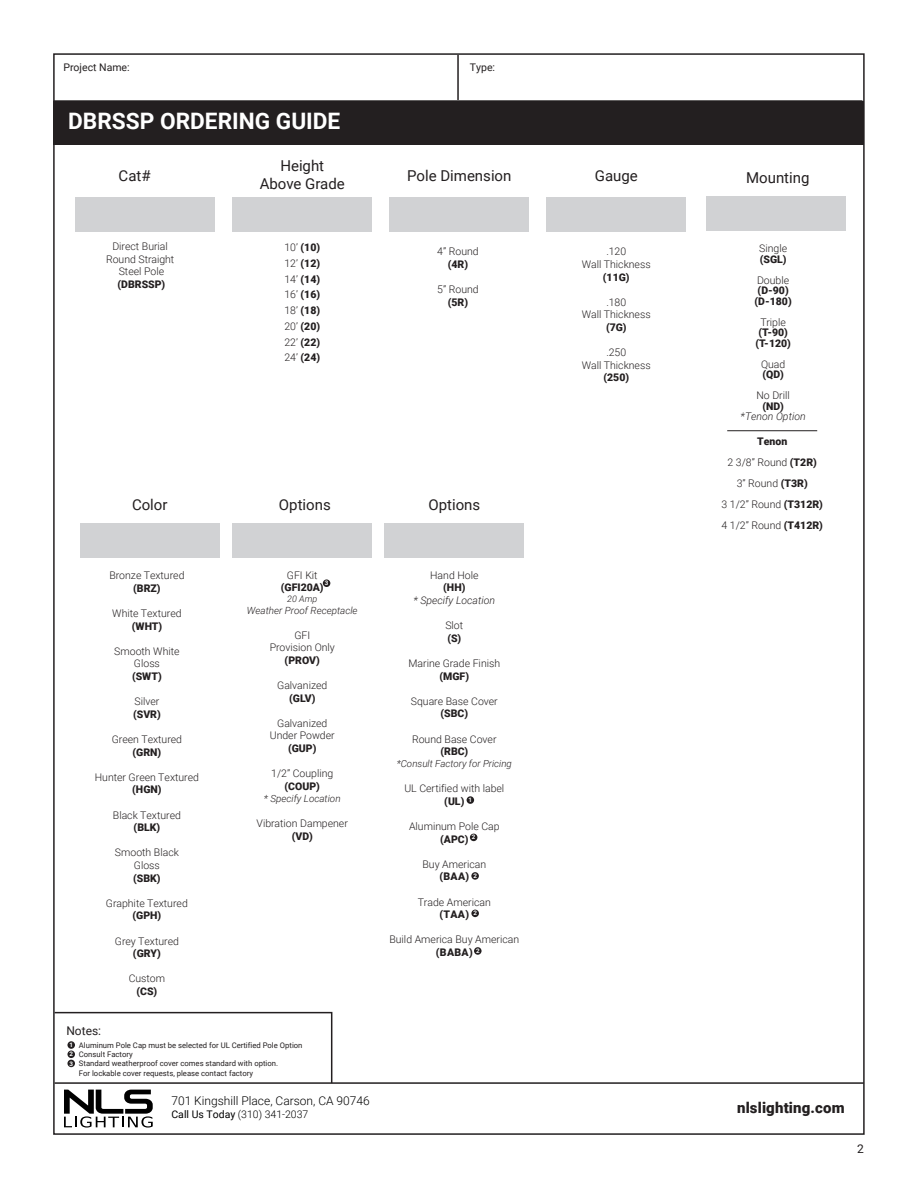
<style>
.page{position:relative;width:918px;height:1188px;background:#fff}
.page>*{position:absolute;margin:0;border:0;box-sizing:border-box;transform-origin:0 0}
.t1{font:700 22.65px "Roboto";color:#fff}
.t2{font:15px/18px "Roboto";color:#231f20;text-align:center}
.t3{font:900 15px "Roboto";letter-spacing:.01em;color:#231f20}
.t4{font:300 12px "Roboto";color:#000001}
.t5{font:12px "Roboto";color:#231f20}
.t6{font:300 10.5px/12.6px "Roboto";color:#231f20;text-align:center}
.t7{font:900 10.5px/15.8px "Roboto";color:#231f20;text-align:center}
.t8{font:italic 300 10.5px/10.5px "Roboto";color:#231f20;text-align:center}
.t9{font:300 10.5px "Roboto";color:#000001}
.t10{font:10.5px "Roboto";color:#231f20}
.t11{font:italic 300 9.9px "Roboto";color:#231f20}
.t12{font:italic 300 9.75px "Roboto";color:#231f20}
.t13{font:italic 300 9px "Roboto";color:#231f20}
.t14{font:7.65px/9.3px "Roboto";color:#231f20}
.t15{font:700 6.15px/9.1px "Roboto";color:#fff}
.s1{font-weight:900}
.s2{font-weight:300}
.s3{font-style:normal}
.s4{font-weight:900;font-style:normal}
.s5{font-weight:400}
</style>
<div class="page">
<hr style="left:55px;top:1082px;width:809px;height:2px;background:#231f20">
<hr style="left:54px;top:100px;width:808px;height:2px;background:#231f20">
<hr style="left:54px;top:143px;width:808px;height:2px;background:#231f20">
<hr style="left:457px;top:55px;width:2px;height:45px;background:#231f20">
<div style="left:76px;top:197px;width:139px;height:34px;background:#d1d2d4"></div>
<div style="left:233px;top:197px;width:139px;height:34px;background:#d1d2d4"></div>
<div style="left:390px;top:197px;width:139px;height:34px;background:#d1d2d4"></div>
<div style="left:547px;top:197px;width:139px;height:34px;background:#d1d2d4"></div>
<div style="left:707px;top:196px;width:139px;height:35px;background:#d1d2d4"></div>
<div style="left:80px;top:523px;width:139px;height:35px;background:#d1d2d4"></div>
<div style="left:233px;top:523px;width:139px;height:35px;background:#d1d2d4"></div>
<hr style="left:727px;top:430px;width:90px;height:1px;background:#231f20">
<div style="left:54px;top:101px;width:810px;height:43px;background:#231f20"></div>
<div style="left:385px;top:524px;width:139px;height:34px;background:#d1d2d4"></div>
<div style="left:467px;top:796px;width:7px;height:8px;background:#231f20;border-radius:50%"></div>
<div style="left:470px;top:834px;width:7px;height:7px;background:#231f20;border-radius:50%"></div>
<div style="left:471px;top:872px;width:8px;height:8px;background:#231f20;border-radius:50%"></div>
<div style="left:471px;top:910px;width:8px;height:7px;background:#231f20;border-radius:50%"></div>
<div style="left:474px;top:947px;width:8px;height:8px;background:#231f20;border-radius:50%"></div>
<svg style="left:53px;top:1011px;width:280px;height:117px"></svg>
<div style="left:323px;top:579px;width:7px;height:8px;background:#231f20;border-radius:50%"></div>
<p class="t10" style="left:64px;top:60px;width:68px">Project Name:</p>
<p class="t10" style="left:470px;top:60px;width:27px">Type:</p>
<p class="t1" style="left:68px;top:105px;width:274px">DBRSSP ORDERING GUIDE</p>
<p class="t2" style="left:119px;top:166px;width:34px">Cat#</p>
<p class="t2" style="left:260px;top:156px;width:87px">Height<br>Above Grade</p>
<p class="t2" style="left:407px;top:166px;width:106px">Pole Dimension</p>
<p class="t2" style="left:595px;top:166px;width:45px">Gauge</p>
<p class="t2" style="left:746px;top:168px;width:65px">Mounting</p>
<p class="t6" style="left:106px;top:240px;width:70px">Direct Burial<br>Round Straight<br>Steel Pole <span class="s1">(DBRSSP)</span></p>
<p class="t6" style="left:437px;top:245px;width:43px">4” Round <span class="s1">(4R)</span></p>
<p class="t7" style="left:284px;top:239px;width:37px;text-align:justify"><span class="s2">10’</span> (10)<br><span class="s2">12’</span> (12)<br><span class="s2">14’</span> (14)<br><span class="s2">16’</span> (16)<br><span class="s2">18’</span> (18)<br><span class="s2">20’</span> (20)<br><span class="s2">22’</span> (22)<br><span class="s2">24’</span> (24)</p>
<p class="t6" style="left:437px;top:283px;width:43px">5” Round <span class="s1">(5R)</span></p>
<p class="t2" style="left:132px;top:495px;width:37px">Color</p>
<p class="t2" style="left:279px;top:495px;width:53px">Options</p>
<p class="t2" style="left:428px;top:495px;width:53px">Options</p>
<p class="t6" style="left:582px;top:245px;width:70px">.120<br>Wall Thickness <span class="s1">(11G)</span></p>
<p class="t6" style="left:582px;top:295px;width:70px">.180<br>Wall Thickness <span class="s1">(7G)</span></p>
<p class="t6" style="left:582px;top:346px;width:70px">.250<br>Wall Thickness <span class="s1">(250)</span></p>
<p class="t6" style="left:759px;top:243px;width:29px;line-height:10.5px;text-align:left">Single <span class="s1">(SGL)</span></p>
<p class="t7" style="left:755px;top:274px;width:39px;line-height:10.5px;text-align:left"><span class="s2">Double </span>(D-90) (D-180)</p>
<p class="t7" style="left:755px;top:316px;width:37px;line-height:10.5px"><span class="s2">Triple </span>(T-90) (T-120)</p>
<p class="t6" style="left:761px;top:358px;width:26px;line-height:10.5px;text-align:left">Quad <span class="s1">(QD)</span></p>
<p class="t8" style="left:741px;top:390px;width:67px"><span class="s3">No Drill<br></span><span class="s4">(ND)<br></span>*Tenon Option</p>
<p class="t6" style="left:722px;top:431px;width:103px;line-height:21px"><span class="s1">Tenon<br></span>2 3/8” Round <span class="s1">(T2R)<br></span>3” Round <span class="s1">(T3R)<br></span>3 1/2” Round <span class="s1">(T312R)<br></span>4 1/2” Round <span class="s1">(T412R)</span></p>
<p class="t6" style="left:109px;top:569px;width:77px">Bronze Textured <span class="s1">(BRZ)</span></p>
<p class="t6" style="left:112px;top:607px;width:71px">White Textured <span class="s1">(WHT)</span></p>
<p class="t6" style="left:114px;top:644px;width:67px">Smooth White<br>Gloss<br><span class="s1">(SWT)</span></p>
<p class="t6" style="left:133px;top:695px;width:29px;text-align:left">Silver <span class="s1">(SVR)</span></p>
<p class="t6" style="left:112px;top:733px;width:72px">Green Textured <span class="s1">(GRN)</span></p>
<p class="t6" style="left:95px;top:770px;width:106px">Hunter Green Textured <span class="s1">(HGN)</span></p>
<p class="t6" style="left:113px;top:808px;width:70px">Black Textured <span class="s1">(BLK)</span></p>
<p class="t6" style="left:115px;top:846px;width:65px">Smooth Black<br>Gloss<br><span class="s1">(SBK)</span></p>
<p class="t6" style="left:106px;top:896px;width:83px">Graphite Textured <span class="s1">(GPH)</span></p>
<p class="t6" style="left:115px;top:934px;width:66px">Grey Textured <span class="s1">(GRY)</span></p>
<p class="t6" style="left:129px;top:972px;width:38px">Custom <span class="s1">(CS)</span></p>
<p class="t7" style="left:281px;top:568px;width:44px;line-height:12.6px"><span class="s2">GFI Kit </span>(GFI20A)</p>
<p class="t13" style="left:287px;top:593px;width:32px">20 Amp</p>
<p class="t11" style="left:247px;top:604px;width:112px">Weather Proof Receptacle</p>
<p class="t6" style="left:270px;top:628px;width:67px">GFI<br>Provision Only <span class="s1">(PROV)</span></p>
<p class="t6" style="left:277px;top:679px;width:52px">Galvanized <span class="s1">(GLV)</span></p>
<p class="t6" style="left:270px;top:716px;width:66px">Galvanized<br>Under Powder <span class="s1">(GUP)</span></p>
<p class="t6" style="left:271px;top:767px;width:64px">1/2” Coupling <span class="s1">(COUP)</span></p>
<p class="t11" style="left:264px;top:791px;width:78px">* Specify Location</p>
<p class="t6" style="left:257px;top:816px;width:93px">Vibration Dampener <span class="s1">(VD)</span></p>
<p class="t15" style="left:325px;top:578px;width:5px">3</p>
<p class="t5" style="left:66px;top:1022px;width:36px">Notes:</p>
<p class="t15" style="left:69px;top:1040px;width:5px">1</p>
<p class="t14" style="left:79px;top:1040px;width:225px">Aluminum Pole Cap must be selected for UL Certified Pole Option Consult Factory<br>Standard weatherproof cover comes standard with option.<br>For lockable cover requests, please contact factory</p>
<p class="t15" style="left:69px;top:1049px;width:5px">2<br>3</p>
<p class="t8" style="left:414px;top:568px;width:83px;line-height:12.6px"><span class="s3">Hand Hole<br></span><span class="s4">(HH)<br></span>* Specify Location</p>
<p class="t6" style="left:445px;top:619px;width:19px;text-align:left">Slot <span class="s1">(S)</span></p>
<p class="t6" style="left:408px;top:657px;width:93px">Marine Grade Finish <span class="s1">(MGF)</span></p>
<p class="t6" style="left:411px;top:694px;width:88px">Square Base Cover <span class="s1">(SBC)</span></p>
<p class="t6" style="left:412px;top:732px;width:86px">Round Base Cover <span class="s1">(RBC)</span></p>
<p class="t12" style="left:397px;top:757px;width:117px">*Consult Factory for Pricing</p>
<p class="t6" style="left:404px;top:782px;width:101px">UL Certified with label <span class="s1">(UL)</span></p>
<p class="t6" style="left:409px;top:820px;width:92px">Aluminum Pole Cap <span class="s1">(APC)</span></p>
<p class="t6" style="left:422px;top:857px;width:65px">Buy American <span class="s1">(BAA)</span></p>
<p class="t6" style="left:418px;top:895px;width:75px">Trade American <span class="s1">(TAA)</span></p>
<p class="t6" style="left:389px;top:933px;width:131px">Build America Buy American <span class="s1">(BABA)</span></p>
<p class="t15" style="left:469px;top:795px;width:5px">1</p>
<p class="t15" style="left:472px;top:832px;width:5px">2</p>
<p class="t15" style="left:473px;top:871px;width:5px">2</p>
<p class="t15" style="left:473px;top:908px;width:5px">2</p>
<p class="t15" style="left:476px;top:946px;width:5px">2</p>
<p class="t4" style="left:171px;top:1093px;width:200px">701 Kingshill Place, Carson, CA 90746</p>
<p class="t9" style="left:171px;top:1107px;width:138px"><span class="s5">Call Us Today</span> (310) 341-2037</p>
<p class="t3" style="left:737px;top:1097px;width:109px">nlslighting.com</p>
<p class="t5" style="left:857px;top:1141px;width:8px">2</p>
</div>
